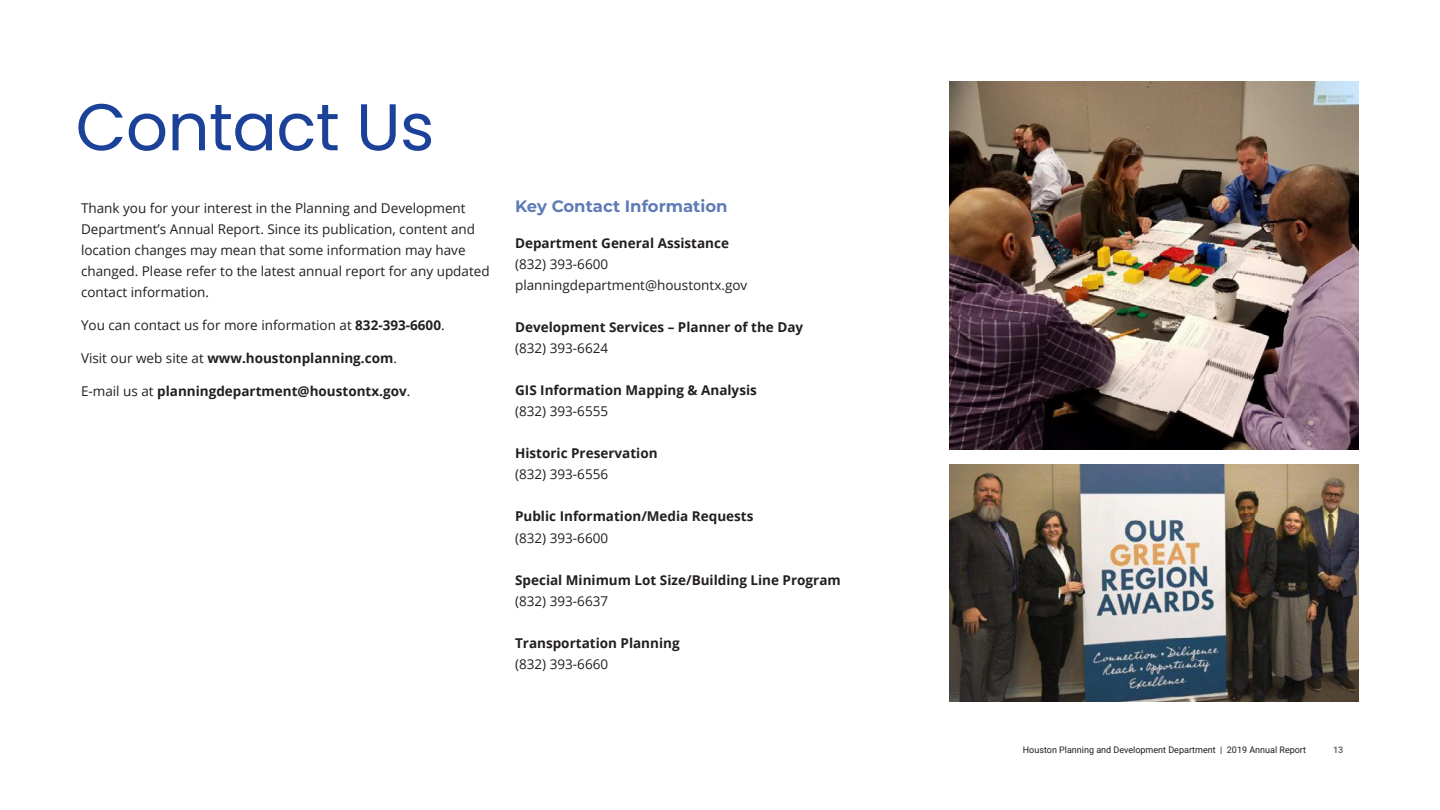
<style>
.page{position:relative;width:1440px;height:810px;background:#fff}
.page>*{position:absolute;margin:0;border:0;box-sizing:border-box;transform-origin:0 0}
.Titles_44_48{font:66px "Poppins";letter-spacing:-.01em;color:#1b4298}
.Header_11_pt{font:700 16.5px "Montserrat";color:#5f7bb7}
.BODY_Text_10_16__w_s{font:13.5px/21px "Open Sans";color:#231f20}
.BODY_Text_10_16__no{font:700 13.5px/21px "Open Sans";color:#231f20}
.BODY_Text_10_16__no-2{font:13.5px "Open Sans";color:#231f20}
.BODY_Text_10_16__w_s-2{font:700 13.5px "Open Sans";color:#231f20}
.t1{font:9px "Roboto";color:#231f20}
.t2{font:9px "Roboto";color:#6c6d70}
.s1{font-weight:700}
.s2{font-weight:400}
</style>
<div class="page">
<img style="left:949px;top:81px;width:410px;height:369px">
<img style="left:949px;top:464px;width:410px;height:238px">
<p class="Titles_44_48" style="left:76px;top:89px;width:360px">Contact Us</p>
<p class="BODY_Text_10_16__w_s" style="left:81px;top:197px;width:410px">Thank you for your interest in the Planning and Development Department’s Annual Report. Since its publication, content and location changes may mean that some information may have changed. Please refer to the latest annual report for any updated contact information.</p>
<p class="BODY_Text_10_16__w_s" style="left:81px;top:314px;width:365px">You can contact us for more information at <span class="s1">832-393-6600</span>.</p>
<p class="BODY_Text_10_16__w_s-2" style="left:81px;top:348px;width:317px"><span class="s2">Visit our web site at</span> www.houstonplanning.com<span class="s2">.</span></p>
<p class="BODY_Text_10_16__w_s-2" style="left:81px;top:381px;width:331px"><span class="s2">E-mail us at</span> planningdepartment@houstontx.gov<span class="s2">.</span></p>
<p class="Header_11_pt" style="left:515px;top:195px;width:214px">Key Contact Information</p>
<p class="BODY_Text_10_16__no" style="left:515px;top:233px;width:216px">Department General Assistance</p>
<p class="BODY_Text_10_16__no-2" style="left:515px;top:255px;width:95px">(832) 393-6600</p>
<p class="BODY_Text_10_16__no-2" style="left:515px;top:276px;width:234px">planningdepartment@houstontx.gov</p>
<p class="BODY_Text_10_16__no" style="left:515px;top:317px;width:290px">Development Services – Planner of the Day <span class="s2">(832) 393-6624</span></p>
<p class="BODY_Text_10_16__no" style="left:515px;top:380px;width:243px">GIS Information Mapping &amp; Analysis</p>
<p class="BODY_Text_10_16__no-2" style="left:515px;top:402px;width:95px">(832) 393-6555</p>
<p class="BODY_Text_10_16__no" style="left:515px;top:443px;width:144px">Historic Preservation</p>
<p class="BODY_Text_10_16__no-2" style="left:515px;top:465px;width:95px">(832) 393-6556</p>
<p class="BODY_Text_10_16__no" style="left:515px;top:506px;width:240px">Public Information/Media Requests</p>
<p class="BODY_Text_10_16__no-2" style="left:515px;top:528px;width:95px">(832) 393-6600</p>
<p class="BODY_Text_10_16__no" style="left:515px;top:569px;width:327px">Special Minimum Lot Size/Building Line Program</p>
<p class="BODY_Text_10_16__no-2" style="left:515px;top:591px;width:95px">(832) 393-6637</p>
<p class="BODY_Text_10_16__no" style="left:515px;top:632px;width:166px">Transportation Planning</p>
<p class="BODY_Text_10_16__no-2" style="left:515px;top:654px;width:95px">(832) 393-6660</p>
<p class="t1" style="left:1023px;top:743px;width:285px">Houston Planning and Development Department | 2019 Annual Report</p>
<p class="t2" style="left:1333px;top:743px;width:12px">13</p>
</div>
